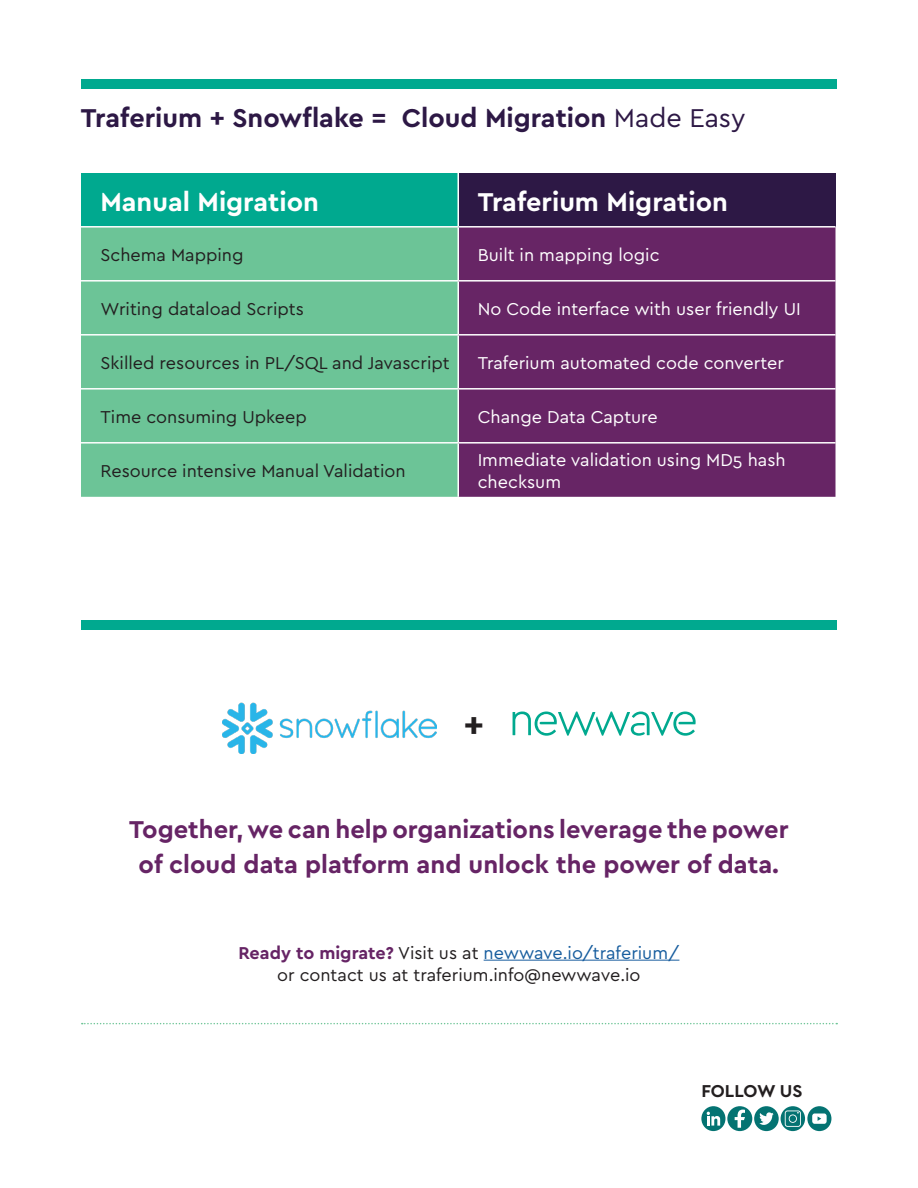
<style>
.page{position:relative;width:918px;height:1188px;background:#fff}
.page>*{position:absolute;margin:0;border:0;box-sizing:border-box;transform-origin:0 0}
.t1{font:700 36px "Cera GR";color:#231f20}
.t2{font:700 27px "Cera GR";color:#2d1845}
.t3{font:700 27px "Cera GR";color:#fff}
.t4{font:700 25.5px/34.5px "Cera GR";color:#662465;text-align:center}
.t5{font:18px/21.6px "Cera GR";color:#231f20;text-align:center}
.t6{font:18px/21.6px "Cera GR";color:#fff}
.t7{font:700 18px "Cera GR";letter-spacing:-.005em;color:#231f20}
.s1{font-weight:400}
.s2{font-weight:700;color:#662465}
.s3{color:#175d9e}
</style>
<div class="page">
<div style="left:81px;top:80px;width:756px;height:9px;background:#00a98f"></div>
<svg style="left:513px;top:712px;width:183px;height:24px"></svg>
<img style="left:223px;top:702px;width:213px;height:51px">
<svg style="left:82px;top:1023px;width:755px;height:1px"></svg>
<hr style="left:484px;top:960px;width:195px;height:1px;background:#175d9e">
<div style="left:81px;top:621px;width:756px;height:9px;background:#00a98f"></div>
<div style="left:807px;top:1106px;width:24px;height:25px;background:#047372;border-radius:50%"></div>
<div style="left:812px;top:1114px;width:15px;height:10px;background:#fff;border-radius:3px"></div>
<svg style="left:781px;top:1106px;width:24px;height:25px"></svg>
<svg style="left:785px;top:1110px;width:16px;height:17px"></svg>
<div style="left:754px;top:1106px;width:25px;height:25px;background:#047372;border-radius:50%"></div>
<svg style="left:759px;top:1112px;width:15px;height:13px"></svg>
<div style="left:727px;top:1106px;width:25px;height:25px;background:#047372;border-radius:50%"></div>
<svg style="left:735px;top:1110px;width:10px;height:18px"></svg>
<div style="left:701px;top:1106px;width:24px;height:25px;background:#047372;border-radius:50%"></div>
<svg style="left:707px;top:1112px;width:13px;height:14px"></svg>
<div style="left:81px;top:173px;width:377px;height:54px;background:#00a98f"></div>
<div style="left:458px;top:173px;width:378px;height:54px;background:#2d1845"></div>
<div style="left:81px;top:228px;width:377px;height:269px;background:#6cc497"></div>
<div style="left:459px;top:228px;width:377px;height:269px;background:#672565"></div>
<hr style="left:458px;top:173px;width:1px;height:53px;background:#fff">
<hr style="left:81px;top:226px;width:377px;height:2px;background:#fff">
<hr style="left:458px;top:226px;width:378px;height:2px;background:#fff">
<hr style="left:81px;top:280px;width:377px;height:2px;background:#fff">
<hr style="left:458px;top:280px;width:378px;height:2px;background:#fff">
<hr style="left:81px;top:334px;width:377px;height:2px;background:#fff">
<hr style="left:458px;top:334px;width:378px;height:2px;background:#fff">
<hr style="left:81px;top:388px;width:377px;height:2px;background:#fff">
<hr style="left:458px;top:388px;width:378px;height:2px;background:#fff">
<hr style="left:81px;top:442px;width:377px;height:2px;background:#fff">
<hr style="left:458px;top:442px;width:378px;height:2px;background:#fff">
<h2 class="t2" style="left:81px;top:103px;width:666px">Traferium + Snowflake = Cloud Migration <span class="s1">Made Easy</span></h2>
<h2 class="t3" style="left:100px;top:186px;width:220px">Manual Migration</h2>
<h2 class="t3" style="left:478px;top:186px;width:252px">Traferium Migration</h2>
<p class="t5" style="left:100px;top:244px;width:145px">Schema Mapping</p>
<p class="t6" style="left:478px;top:244px;width:183px">Built in mapping logic</p>
<p class="t5" style="left:100px;top:298px;width:205px">Writing dataload Scripts</p>
<p class="t6" style="left:478px;top:298px;width:324px">No Code interface with user friendly UI</p>
<p class="t5" style="left:100px;top:352px;width:351px">Skilled resources in PL/SQL and Javascript</p>
<p class="t6" style="left:478px;top:352px;width:308px">Traferium automated code converter</p>
<p class="t5" style="left:100px;top:406px;width:208px">Time consuming Upkeep</p>
<p class="t6" style="left:478px;top:406px;width:182px">Change Data Capture</p>
<p class="t5" style="left:100px;top:460px;width:307px">Resource intensive Manual Validation</p>
<p class="t6" style="left:478px;top:449px;width:310px">Immediate validation using MD5 hash checksum</p>
<h1 class="t1" style="left:464px;top:705px;width:22px">+</h1>
<h3 class="t4" style="left:129px;top:813px;width:661px">Together, we can help organizations leverage the power of cloud data platform and unlock the power of data.</h3>
<p class="t5" style="left:238px;top:943px;width:443px"><span class="s2">Ready to migrate?</span> Visit us at <span class="s3">newwave.io/traferium/ </span>or contact us at traferium.info@newwave.io</p>
<p class="t7" style="left:701px;top:1081px;width:103px">FOLLOW US</p>
</div>
